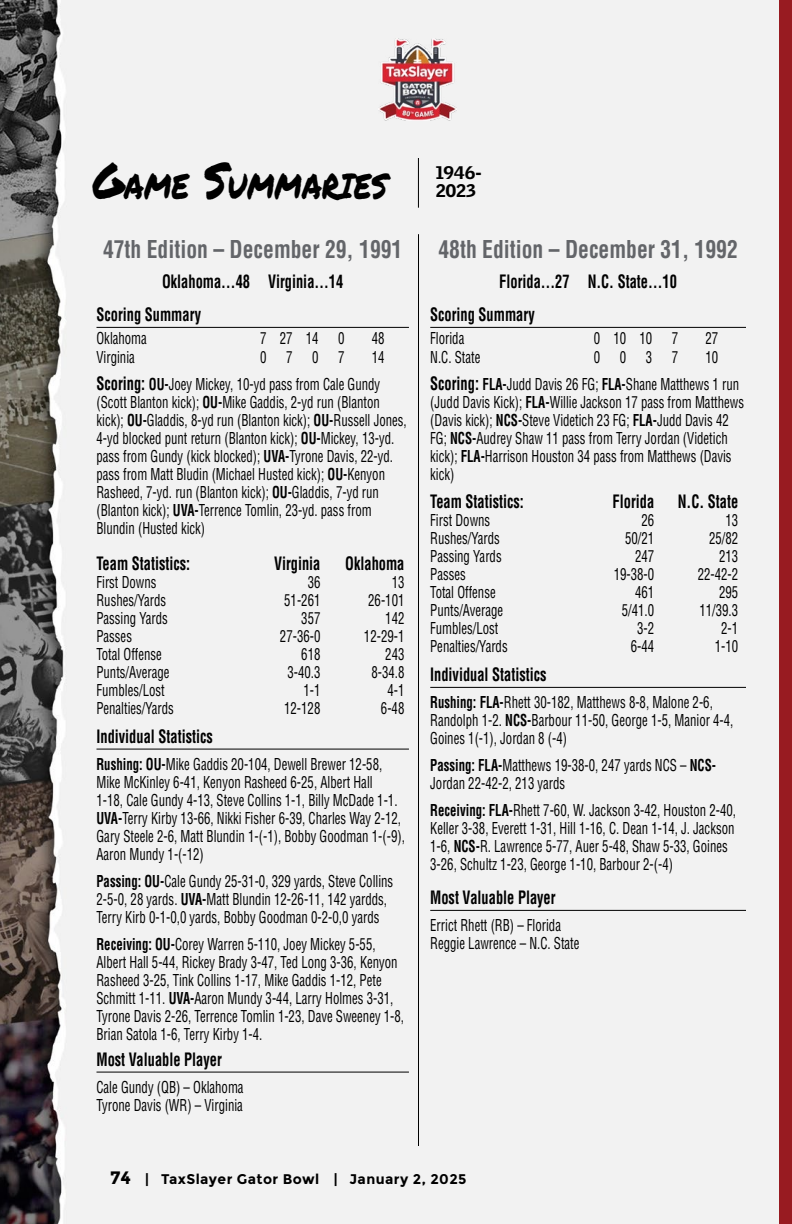
<style>
.page{position:relative;width:792px;height:1224px;background:#fff}
.page>*{position:absolute;margin:0;border:0;box-sizing:border-box;transform-origin:0 0}
.t1{font:35.2px "Permanent Marker";color:#000;scale:.8 1}
.t2{font:700 condensed 24px "Helvetica LT Std";color:#636569;scale:.9 1}
.t3{font:700 condensed 18px/33px "Helvetica LT Std";color:#000;scale:.8 1}
.t4{font:900 17.8px/17.8px "Griffith Gothic";letter-spacing:-.01em;color:#000}
.t5{font:condensed 16px/18px "Helvetica LT Std";color:#000;scale:.8 1}
.t6{font:700 14px "Montserrat";letter-spacing:.03em;color:#000}
.s1{font-size:50.4px}
.s2{font-weight:700;font-size:18px}
.s3{font-weight:700}
.s4{font-size:18px}
</style>
<div class="page">
<img style="left:0;top:0;width:779px;height:1224px">
<img style="left:379px;top:38px;width:78px;height:82px">
<hr style="left:418px;top:158px;width:1px;height:50px;background:#000">
<div style="left:779px;top:0;width:13px;height:1224px;background:#981b21"></div>
<hr style="left:418px;top:234px;width:1px;height:912px;background:#000">
<hr style="left:96px;top:327px;width:313px;height:1px;background:#000">
<hr style="left:96px;top:749px;width:313px;height:1px;background:#000">
<hr style="left:96px;top:1072px;width:313px;height:1px;background:#000">
<hr style="left:430px;top:327px;width:316px;height:1px;background:#000">
<hr style="left:430px;top:687px;width:316px;height:1px;background:#000">
<hr style="left:430px;top:910px;width:316px;height:1px;background:#000">
<h1 class="t1" style="left:92px;top:160px;width:374px"><span class="s1">G</span>AME <span class="s1">S</span>UMMARIES</h1>
<p class="t4" style="left:436px;top:163px;width:47px">1946-<br>2023</p>
<h2 class="t2" style="left:103px;top:234px;width:334px">47th Edition – December 29, 1991</h2>
<p class="t3" style="left:97px;top:265px;width:310px;text-indent:66px">Oklahoma…48 Virginia…14<br>Scoring Summary</p>
<p class="t5" style="left:96px;top:329px;width:65px">Oklahoma</p>
<p class="t5" style="left:260px;top:329px;width:107px">7 27 14 0</p>
<p class="t5" style="left:372px;top:329px;width:18px">48</p>
<p class="t5" style="left:96px;top:348px;width:49px">Virginia</p>
<p class="t5" style="left:260px;top:348px;width:107px">0 7 0 7</p>
<h2 class="t2" style="left:438px;top:234px;width:334px">48th Edition – December 31, 1992</h2>
<p class="t3" style="left:430px;top:265px;width:310px;text-indent:69px">Florida…27 N.C. State…10<br>Scoring Summary</p>
<p class="t5" style="left:430px;top:329px;width:44px">Florida</p>
<p class="t5" style="left:594px;top:329px;width:107px">0 10 10 7</p>
<p class="t5" style="left:705px;top:329px;width:17px">27</p>
<p class="t5" style="left:430px;top:348px;width:64px">N.C. State</p>
<p class="t5" style="left:594px;top:348px;width:107px">0 0 3 7</p>
<p class="t5" style="left:96px;top:344px;width:361px;line-height:27px;text-align:right">14<br><span class="s2">Scoring:</span> <span class="s3">OU-</span>Joey Mickey, 10-yd pass from Cale Gundy</p>
<p class="t5" style="left:96px;top:393px;width:389px">(Scott Blanton kick); <span class="s3">OU-</span>Mike Gaddis, 2-yd run (Blanton kick); <span class="s3">OU-</span>Gladdis, 8-yd run (Blanton kick); <span class="s3">OU-</span>Russell Jones, 4-yd blocked punt return (Blanton kick); <span class="s3">OU-</span>Mickey, 13-yd. pass from Gundy (kick blocked); <span class="s3">UVA-</span>Tyrone Davis, 22-yd. pass from Matt Bludin (Michael Husted kick); <span class="s3">OU-</span>Kenyon Rasheed, 7-yd. run (Blanton kick); <span class="s3">OU-</span>Gladdis, 7-yd run (Blanton kick); <span class="s3">UVA-</span>Terrence Tomlin, 23-yd. pass from Blundin (Husted kick)</p>
<p class="t3" style="left:96px;top:547px;width:119px">Team Statistics:</p>
<p class="t3" style="left:274px;top:547px;width:60px">Virginia</p>
<p class="t3" style="left:345px;top:547px;width:75px">Oklahoma</p>
<p class="t5" style="left:96px;top:573px;width:77px">First Downs</p>
<p class="t5" style="left:308px;top:573px;width:17px">36</p>
<p class="t5" style="left:392px;top:573px;width:17px">13</p>
<p class="t5" style="left:96px;top:591px;width:89px">Rushes/Yards</p>
<p class="t5" style="left:284px;top:591px;width:47px">51-261</p>
<p class="t5" style="left:368px;top:591px;width:47px">26-101</p>
<p class="t5" style="left:96px;top:609px;width:91px">Passing Yards</p>
<p class="t5" style="left:301px;top:609px;width:25px">357</p>
<p class="t5" style="left:385px;top:609px;width:26px">142</p>
<p class="t5" style="left:96px;top:627px;width:46px">Passes</p>
<p class="t5" style="left:280px;top:627px;width:52px">27-36-0</p>
<p class="t5" style="left:364px;top:627px;width:52px">12-29-1</p>
<p class="t5" style="left:96px;top:645px;width:83px">Total Offense</p>
<p class="t5" style="left:301px;top:645px;width:26px">618</p>
<p class="t5" style="left:385px;top:645px;width:25px">243</p>
<p class="t5" style="left:96px;top:663px;width:93px">Punts/Average</p>
<p class="t5" style="left:287px;top:663px;width:43px">3-40.3</p>
<p class="t5" style="left:371px;top:663px;width:43px">8-34.8</p>
<p class="t5" style="left:96px;top:681px;width:87px">Fumbles/Lost</p>
<p class="t5" style="left:303px;top:681px;width:23px">1-1</p>
<p class="t5" style="left:387px;top:681px;width:23px">4-1</p>
<p class="t5" style="left:96px;top:699px;width:98px">Penalties/Yards</p>
<p class="t5" style="left:284px;top:699px;width:47px">12-128</p>
<p class="t5" style="left:381px;top:699px;width:31px">6-48</p>
<p class="t3" style="left:96px;top:720px;width:147px">Individual Statistics</p>
<p class="t5" style="left:96px;top:755px;width:387px"><span class="s3">Rushing: OU-</span>Mike Gaddis 20-104, Dewell Brewer 12-58, Mike McKinley 6-41, Kenyon Rasheed 6-25, Albert Hall<br>1-18, Cale Gundy 4-13, Steve Collins 1-1, Billy McDade 1-1.<br><span class="s3">UVA-</span>Terry Kirby 13-66, Nikki Fisher 6-39, Charles Way 2-12, Gary Steele 2-6, Matt Blundin 1-(-1), Bobby Goodman 1-(-9), Aaron Mundy 1-(-12)</p>
<p class="t5" style="left:96px;top:872px;width:373px"><span class="s3">Passing: OU-</span>Cale Gundy 25-31-0, 329 yards, Steve Collins<br>2-5-0, 28 yards. <span class="s3">UVA-</span>Matt Blundin 12-26-11, 142 yardds,<br>Terry Kirb 0-1-0,0 yards, Bobby Goodman 0-2-0,0 yards</p>
<p class="t5" style="left:96px;top:935px;width:386px"><span class="s3">Receiving: OU-</span>Corey Warren 5-110, Joey Mickey 5-55, Albert Hall 5-44, Rickey Brady 3-47, Ted Long 3-36, Kenyon Rasheed 3-25, Tink Collins 1-17, Mike Gaddis 1-12, Pete Schmitt 1-11. <span class="s3">UVA-</span>Aaron Mundy 3-44, Larry Holmes 3-31, Tyrone Davis 2-26, Terrence Tomlin 1-23, Dave Sweeney 1-8, Brian Satola 1-6, Terry Kirby 1-4.</p>
<p class="t3" style="left:96px;top:1043px;width:158px">Most Valuable Player</p>
<p class="t5" style="left:96px;top:1078px;width:185px">Cale Gundy (QB) – Oklahoma<br>Tyrone Davis (WR) – Virginia</p>
<p class="t5" style="left:430px;top:344px;width:388px;line-height:27px;text-indent:275px">10<br><span class="s2">Scoring:</span> <span class="s3">FLA-</span>Judd Davis 26 FG; <span class="s3">FLA-</span>Shane Matthews 1 run</p>
<p class="t5" style="left:430px;top:393px;width:394px">(Judd Davis Kick); <span class="s3">FLA-</span>Willie Jackson 17 pass from Matthews (Davis kick); <span class="s3">NCS-</span>Steve Videtich 23 FG; <span class="s3">FLA-</span>Judd Davis 42<br>FG; <span class="s3">NCS-</span>Audrey Shaw 11 pass from Terry Jordan (Videtich kick); <span class="s3">FLA-</span>Harrison Houston 34 pass from Matthews (Davis kick)</p>
<p class="t3" style="left:430px;top:485px;width:119px">Team Statistics:</p>
<p class="t3" style="left:613px;top:485px;width:54px">Florida</p>
<p class="t3" style="left:678px;top:485px;width:77px">N.C. State</p>
<p class="t5" style="left:430px;top:511px;width:77px">First Downs</p>
<p class="t5" style="left:641px;top:511px;width:18px">26</p>
<p class="t5" style="left:725px;top:511px;width:18px">13</p>
<p class="t5" style="left:430px;top:529px;width:89px">Rushes/Yards</p>
<p class="t5" style="left:625px;top:529px;width:38px">50/21</p>
<p class="t5" style="left:709px;top:529px;width:38px">25/82</p>
<p class="t5" style="left:430px;top:547px;width:91px">Passing Yards</p>
<p class="t5" style="left:635px;top:547px;width:26px">247</p>
<p class="t5" style="left:719px;top:547px;width:26px">213</p>
<p class="t5" style="left:430px;top:565px;width:46px">Passes</p>
<p class="t5" style="left:614px;top:565px;width:52px">19-38-0</p>
<p class="t5" style="left:698px;top:565px;width:52px">22-42-2</p>
<p class="t5" style="left:430px;top:583px;width:83px">Total Offense</p>
<p class="t5" style="left:635px;top:583px;width:26px">461</p>
<p class="t5" style="left:719px;top:583px;width:26px">295</p>
<p class="t5" style="left:430px;top:601px;width:93px">Punts/Average</p>
<p class="t5" style="left:622px;top:601px;width:42px">5/41.0</p>
<p class="t5" style="left:699px;top:601px;width:50px">11/39.3</p>
<p class="t5" style="left:430px;top:619px;width:87px">Fumbles/Lost</p>
<p class="t5" style="left:637px;top:619px;width:23px">3-2</p>
<p class="t5" style="left:721px;top:619px;width:23px">2-1</p>
<p class="t5" style="left:430px;top:637px;width:98px">Penalties/Yards</p>
<p class="t5" style="left:631px;top:637px;width:31px">6-44</p>
<p class="t5" style="left:715px;top:637px;width:31px">1-10</p>
<p class="t3" style="left:430px;top:658px;width:147px">Individual Statistics</p>
<p class="t5" style="left:430px;top:693px;width:381px"><span class="s3">Rushing: FLA-</span>Rhett 30-182, Matthews 8-8, Malone 2-6,<br>Randolph 1-2. <span class="s3">NCS-</span>Barbour 11-50, George 1-5, Manior 4-4,<br>Goines 1(-1), Jordan 8 (-4)</p>
<p class="t5" style="left:430px;top:756px;width:359px"><span class="s3">Passing: FLA-</span>Matthews 19-38-0, 247 yards NCS – <span class="s3">NCS-<br></span>Jordan 22-42-2, 213 yards</p>
<p class="t5" style="left:430px;top:801px;width:384px"><span class="s3">Receiving: FLA-</span>Rhett 7-60, W. Jackson 3-42, Houston 2-40, Keller 3-38, Everett 1-31, Hill 1-16, C. Dean 1-14, J. Jackson 1-6, <span class="s3">NCS-</span>R. Lawrence 5-77, Auer 5-48, Shaw 5-33, Goines 3-26, Schultz 1-23, George 1-10, Barbour 2-(-4)</p>
<p class="t3" style="left:430px;top:881px;width:158px">Most Valuable Player</p>
<p class="t5" style="left:430px;top:916px;width:188px">Errict Rhett (RB) – Florida<br>Reggie Lawrence – N.C. State</p>
<p class="t6" style="left:110px;top:1171px;width:358px"><span class="s4">74</span> | TaxSlayer Gator Bowl | January 2, 2025</p>
</div>
